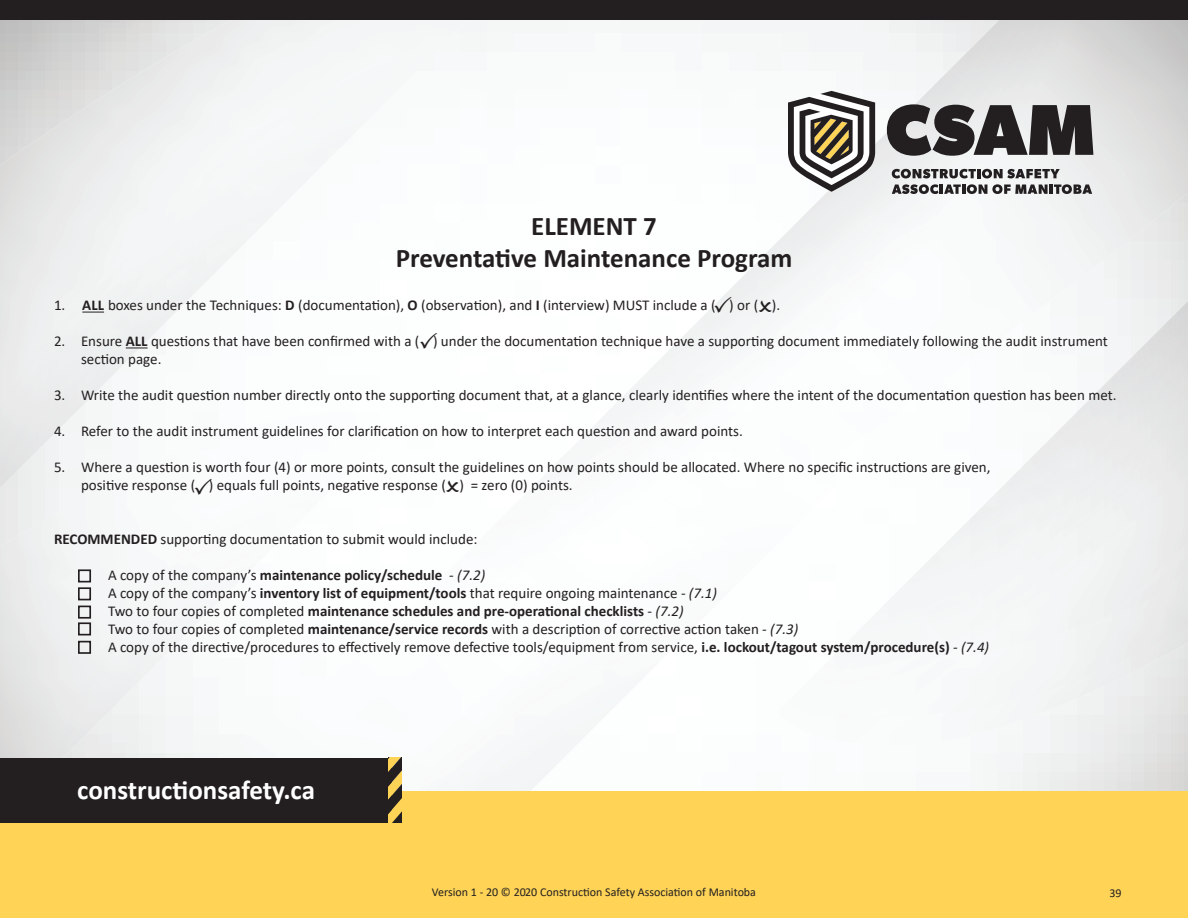
<style>
.page{position:relative;width:1188px;height:918px;background:#fff}
.page>*{position:absolute;margin:0;border:0;box-sizing:border-box;transform-origin:0 0}
.t1{font:700 27px "Calibri";color:#231f20}
.t2{font:700 27px "Calibri";color:#fff}
.t3{font:15px/18px "Calibri";color:#231f20}
.t4{font:700 15px "Calibri";color:#231f20}
.t5{font:12px "Calibri";color:#231f20}
.s1{font-weight:700}
.s2{font-weight:400}
.s3{font-weight:400;font-style:italic}
.s4{font-style:italic}
</style>
<div class="page">
<svg style="left:702px;top:20px;width:486px;height:771px"></svg>
<img style="left:833px;top:248px;width:355px;height:498px">
<img style="left:939px;top:20px;width:249px;height:228px">
<img style="left:885px;top:78px;width:56px;height:343px">
<img style="left:833px;top:194px;width:54px;height:264px">
<img style="left:776px;top:187px;width:57px;height:286px">
<img style="left:722px;top:241px;width:56px;height:229px">
<img style="left:671px;top:295px;width:53px;height:175px">
<img style="left:939px;top:246px;width:165px;height:111px">
<img style="left:1102px;top:246px;width:19px;height:15px">
<img style="left:939px;top:355px;width:39px;height:28px">
<img style="left:390px;top:473px;width:444px;height:318px">
<img style="left:406px;top:470px;width:402px;height:165px">
<img style="left:0;top:414px;width:390px;height:344px">
<svg style="left:788px;top:91px;width:305px;height:103px"></svg>
<div style="left:0;top:791px;width:1188px;height:127px;background:#fed356"></div>
<div style="left:0;top:758px;width:392px;height:65px;background:#231f20"></div>
<svg style="left:389px;top:758px;width:12px;height:65px"></svg>
<div style="left:0;top:0;width:1188px;height:20px;background:#231f20"></div>
<svg style="left:126px;top:347px;width:22px;height:1px"></svg>
<div style="left:78px;top:569px;width:13px;height:13px;border:2px solid #231f20"></div>
<div style="left:78px;top:587px;width:13px;height:13px;border:2px solid #231f20"></div>
<div style="left:78px;top:606px;width:13px;height:13px;border:2px solid #231f20"></div>
<div style="left:78px;top:622px;width:13px;height:13px;border:2px solid #231f20"></div>
<div style="left:78px;top:641px;width:13px;height:13px;border:2px solid #231f20"></div>
<svg style="left:82px;top:312px;width:22px;height:1px"></svg>
<svg style="left:715px;top:296px;width:16px;height:16px"></svg>
<svg style="left:759px;top:300px;width:13px;height:12px"></svg>
<svg style="left:195px;top:478px;width:17px;height:16px"></svg>
<svg style="left:446px;top:480px;width:13px;height:12px"></svg>
<p class="t1" style="left:531px;top:207px;width:127px">ELEMENT 7</p>
<p class="t1" style="left:396px;top:239px;width:398px">Preventative Maintenance Program</p>
<p class="t3" style="left:54px;top:296px;width:13px">1.</p>
<p class="t3" style="left:82px;top:296px;width:699px"><span class="s1">ALL</span> boxes under the Techniques: <span class="s1">D</span> (documentation), <span class="s1">O</span> (observation), and <span class="s1">I</span> (interview) MUST include a ( ) or ( ).</p>
<p class="t3" style="left:81px;top:332px;width:1028px;text-indent:-27px">2. Ensure <span class="s1">ALL</span> questions that have been confirmed with a ( ) under the documentation technique have a supporting document immediately following the audit instrument section page.</p>
<p class="t3" style="left:54px;top:386px;width:1064px">3. Write the audit question number directly onto the supporting document that, at a glance, clearly identifies where the intent of the documentation question has been met.</p>
<p class="t3" style="left:54px;top:422px;width:690px">4. Refer to the audit instrument guidelines for clarification on how to interpret each question and award points.</p>
<p class="t3" style="left:54px;top:458px;width:938px">5. Where a question is worth four (4) or more points, consult the guidelines on how points should be allocated. Where no specific instructions are given,</p>
<p class="t3" style="left:81px;top:476px;width:493px">positive response ( ) equals full points, negative response ( ) = zero (0) points.</p>
<p class="t3" style="left:54px;top:530px;width:425px"><span class="s1">RECOMMENDED</span> supporting documentation to submit would include:</p>
<p class="t4" style="left:108px;top:565px;width:379px"><span class="s2">A copy of the company’s</span> maintenance policy/schedule <span class="s3">- (7.2)</span></p>
<p class="t3" style="left:108px;top:584px;width:611px">A copy of the company’s <span class="s1">inventory list of equipment/tools</span> that require ongoing maintenance <span class="s4">- (7.1)</span></p>
<p class="t4" style="left:108px;top:601px;width:577px"><span class="s2">Two to four copies of completed</span> maintenance schedules and pre-operational checklists <span class="s3">- (7.2)</span></p>
<p class="t3" style="left:108px;top:620px;width:692px">Two to four copies of completed <span class="s1">maintenance/service records</span> with a description of corrective action taken <span class="s4">- (7.3)</span></p>
<p class="t3" style="left:108px;top:638px;width:883px">A copy of the directive/procedures to effectively remove defective tools/equipment from service, <span class="s1">i.e. lockout/tagout system/procedure(s)</span> <span class="s4">- (7.4)</span></p>
<h1 class="t2" style="left:77px;top:771px;width:239px">constructionsafety.ca</h1>
<p class="t5" style="left:432px;top:883px;width:326px">Version 1 - 20 © 2020 Construction Safety Association of Manitoba</p>
<p class="t5" style="left:1110px;top:885px;width:14px">39</p>
</div>
